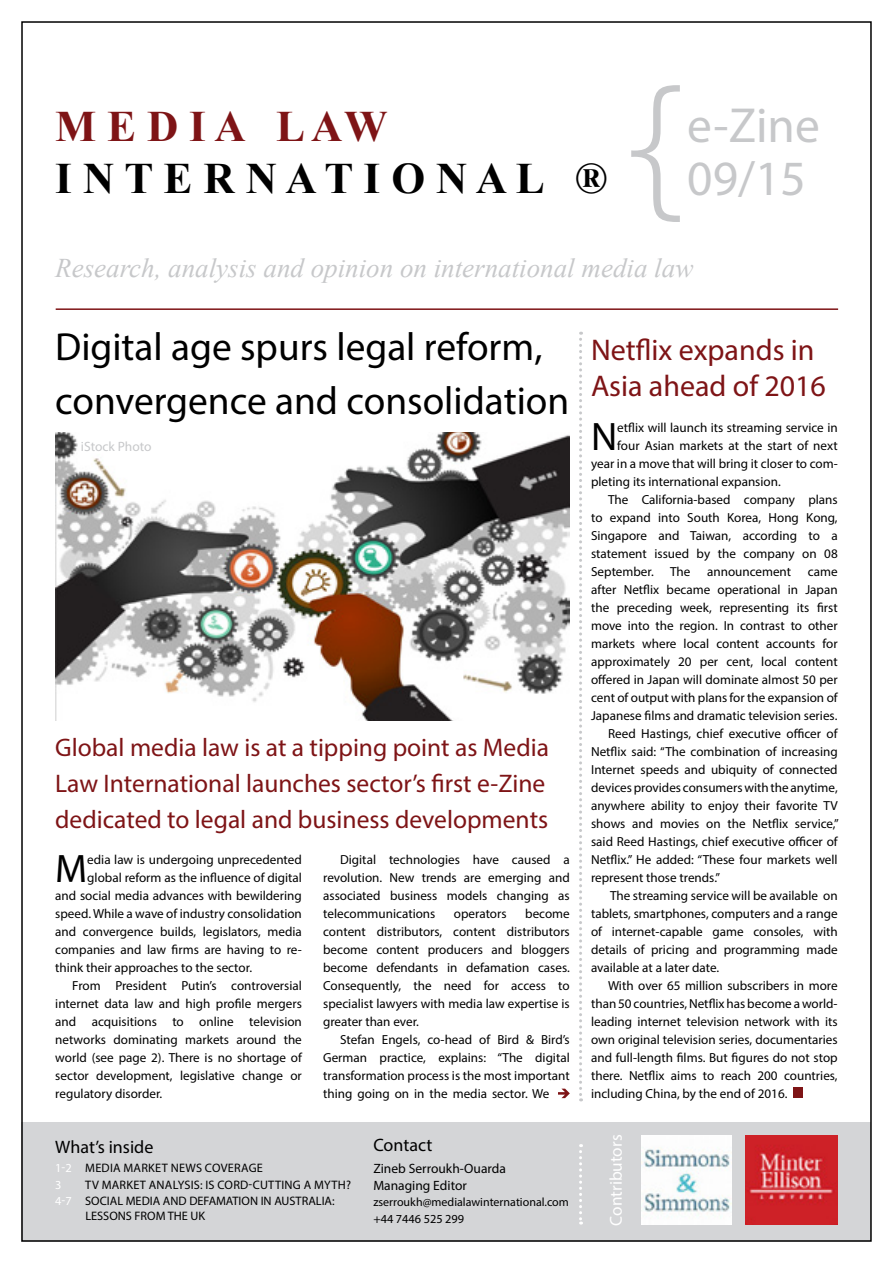
<style>
.page{position:relative;width:893px;height:1263px;background:#fff}
.page>*{position:absolute;margin:0;border:0;box-sizing:border-box;transform-origin:0 0}
.t1{font:49.5px/53.4px "Myriad Pro";color:#c7c8ca}
.t2{font:700 43.5px "Times New Roman";color:#000}
.t3{font:700 43.5px "Times New Roman";color:#7e1416}
.t4{font:39.9px "Myriad Pro";color:#000}
.t5{font:39.3px/54px "Myriad Pro";color:#000}
.t6{font:30px/36px "Myriad Pro";color:#7e1416}
.t7{font:italic 27px "Times New Roman";color:#c7c8ca}
.t8{font:25.5px/36px "Myriad Pro";color:#7e1416}
.t9{font:18px "Myriad Pro";color:#000}
.t10{font:17.25px "Myriad Pro";color:#fff}
.t11{font:13.5px/16.5px "Myriad Pro";color:#000}
.t12{font:13.5px "Myriad Pro";color:#c7c8ca}
.t13{font:13.2px/18px "Myriad Pro";color:#000;text-align:justify}
.t14{font:12.3px/16.5px "Myriad Pro";color:#000}
.t15{font:12.3px/16.5px "Myriad Pro";letter-spacing:.02em;color:#000}
.t16{font:12px "Myriad Pro";color:#000}
.s1{color:#fff}
.s2{color:#d4d5d7}
</style>
<div class="page">
<hr style="left:56px;top:308px;width:782px;height:2px;background:#7e1416">
<div style="left:22px;top:1122px;width:849px;height:119px;background:#d4d5d7"></div>
<img style="left:55px;top:432px;width:515px;height:288px">
<svg style="left:579px;top:332px;width:3px;height:769px"></svg>
<div style="left:793px;top:1087px;width:10px;height:11px;background:#7e1416"></div>
<svg style="left:579px;top:1144px;width:3px;height:80px"></svg>
<svg style="left:558px;top:1089px;width:12px;height:9px"></svg>
<svg style="left:631px;top:85px;width:49px;height:137px"></svg>
<img style="left:745px;top:1135px;width:93px;height:89px">
<img style="left:642px;top:1135px;width:90px;height:89px">
<h2 class="t3" style="left:55px;top:95px;width:334px">M E D I A L A W</h2>
<h2 class="t2" style="left:55px;top:147px;width:554px">I N T E R N A T I O N A L ®</h2>
<h1 class="t1" style="left:687px;top:98px;width:134px">e-Zine<br>09/15</h1>
<h3 class="t7" style="left:55px;top:250px;width:640px">Research, analysis and opinion on international media law</h3>
<h3 class="t5" style="left:55px;top:319px;width:516px">Digital age spurs legal reform, convergence and consolidation</h3>
<h3 class="t6" style="left:591px;top:331px;width:236px">Netflix expands in<br>Asia ahead of 2016</h3>
<h3 class="t4" style="left:591px;top:412px;width:28px">N</h3>
<p class="t13" style="left:617px;top:418px;width:222px">etflix will launch its streaming service in</p>
<p class="t13" style="left:617px;top:436px;width:222px">four Asian markets at the start of next</p>
<p class="t13" style="left:591px;top:454px;width:248px">year in a move that will bring it closer to com-</p>
<p class="t13" style="left:591px;top:472px;width:191px">pleting its international expansion.</p>
<p class="t13" style="left:608px;top:490px;width:231px">The California-based company plans</p>
<p class="t13" style="left:591px;top:508px;width:248px">to expand into South Korea, Hong Kong,</p>
<p class="t13" style="left:591px;top:526px;width:248px">Singapore and Taiwan, according to a</p>
<p class="t13" style="left:591px;top:544px;width:248px">statement issued by the company on 08</p>
<p class="t13" style="left:591px;top:562px;width:101px">September. The</p>
<p class="t13" style="left:707px;top:562px;width:86px">announcement</p>
<p class="t13" style="left:808px;top:562px;width:31px">came</p>
<p class="t13" style="left:591px;top:580px;width:248px">after Netflix became operational in Japan</p>
<p class="t13" style="left:591px;top:598px;width:248px">the preceding week, representing its first</p>
<p class="t13" style="left:591px;top:616px;width:248px">move into the region. In contrast to other</p>
<p class="t13" style="left:591px;top:634px;width:248px">markets where local content accounts for</p>
<p class="t13" style="left:591px;top:652px;width:248px">approximately 20 per cent, local content</p>
<p class="t13" style="left:591px;top:670px;width:248px">offered in Japan will dominate almost 50 per</p>
<p class="t13" style="left:591px;top:688px;width:248px">cent of output with plans for the expansion of</p>
<p class="t13" style="left:591px;top:706px;width:248px">Japanese films and dramatic television series.</p>
<p class="t13" style="left:608px;top:724px;width:231px">Reed Hastings, chief executive officer of</p>
<p class="t13" style="left:591px;top:742px;width:248px">Netflix said: “The combination of increasing</p>
<p class="t13" style="left:591px;top:760px;width:248px">Internet speeds and ubiquity of connected</p>
<p class="t13" style="left:591px;top:778px;width:248px">devices provides consumers with the anytime,</p>
<p class="t13" style="left:591px;top:796px;width:248px">anywhere ability to enjoy their favorite TV</p>
<p class="t13" style="left:591px;top:814px;width:249px">shows and movies on the Netflix service,”</p>
<p class="t13" style="left:591px;top:832px;width:248px">said Reed Hastings, chief executive officer of</p>
<p class="t13" style="left:591px;top:850px;width:248px">Netflix.” He added: “These four markets well</p>
<p class="t13" style="left:591px;top:868px;width:131px">represent those trends.”</p>
<p class="t13" style="left:610px;top:886px;width:229px">The streaming service will be available on</p>
<p class="t13" style="left:591px;top:904px;width:248px">tablets, smartphones, computers and a range</p>
<p class="t13" style="left:591px;top:922px;width:248px">of internet-capable game consoles, with</p>
<p class="t13" style="left:591px;top:940px;width:248px">details of pricing and programming made</p>
<p class="t13" style="left:591px;top:958px;width:130px">available at a later date.</p>
<p class="t13" style="left:608px;top:976px;width:231px">With over 65 million subscribers in more</p>
<p class="t13" style="left:591px;top:994px;width:248px">than 50 countries, Netflix has become a world-</p>
<p class="t13" style="left:591px;top:1012px;width:248px">leading internet television network with its</p>
<p class="t13" style="left:591px;top:1030px;width:248px">own original television series, documentaries</p>
<p class="t13" style="left:591px;top:1048px;width:248px">and full-length films. But figures do not stop</p>
<p class="t13" style="left:591px;top:1066px;width:248px">there. Netflix aims to reach 200 countries,</p>
<p class="t13" style="left:591px;top:1084px;width:198px">including China, by the end of 2016.</p>
<p class="t12" style="left:81px;top:438px;width:72px">iStock Photo</p>
<h3 class="t8" style="left:55px;top:729px;width:495px">Global media law is at a tipping point as Media<br>Law International launches sector’s first e-Zine dedicated to legal and business developments</h3>
<h3 class="t4" style="left:55px;top:844px;width:34px">M</h3>
<p class="t13" style="left:87px;top:850px;width:216px">edia law is undergoing unprecedented</p>
<p class="t13" style="left:323px;top:850px;width:248px;text-indent:17px">Digital technologies have caused a revolution. New trends are emerging and associated business models changing as telecommunications</p>
<p class="t13" style="left:87px;top:868px;width:216px">global reform as the influence of digital</p>
<p class="t13" style="left:55px;top:886px;width:248px">and social media advances with bewildering</p>
<p class="t13" style="left:55px;top:904px;width:248px">speed. While a wave of industry consolidation</p>
<p class="t13" style="left:55px;top:922px;width:248px">and convergence builds, legislators, media</p>
<p class="t13" style="left:55px;top:940px;width:248px">companies and law firms are having to re-</p>
<p class="t13" style="left:55px;top:958px;width:198px">think their approaches to the sector.</p>
<p class="t13" style="left:72px;top:976px;width:231px">From President Putin’s controversial</p>
<p class="t13" style="left:55px;top:994px;width:248px">internet data law and high profile mergers</p>
<p class="t13" style="left:55px;top:1012px;width:248px">and acquisitions to online television</p>
<p class="t13" style="left:55px;top:1030px;width:248px">networks dominating markets around the</p>
<p class="t13" style="left:55px;top:1048px;width:248px">world (see page 2). There is no shortage of</p>
<p class="t13" style="left:55px;top:1066px;width:248px">sector development, legislative change or</p>
<p class="t13" style="left:55px;top:1084px;width:109px">regulatory disorder.</p>
<p class="t13" style="left:323px;top:904px;width:248px;text-indent:202px">become content distributors, content distributors become content producers and bloggers become defendants in defamation cases.<br>Consequently, the need for access to specialist lawyers with media law expertise is greater than ever.</p>
<p class="t13" style="left:323px;top:1030px;width:248px;text-indent:17px">Stefan Engels, co-head of Bird &amp; Bird’s German practice, explains: “The digital transformation process is the most important thing going on in the media sector. We</p>
<p class="t13" style="left:454px;top:904px;width:54px">operators</p>
<h3 class="t9" style="left:55px;top:1135px;width:100px">What’s inside</h3>
<p class="t15" style="left:55px;top:1159px;width:209px"><span class="s1">1-2</span> MEDIA MARKET NEWS COVERAGE<br><span class="s1">3</span></p>
<p class="t14" style="left:55px;top:1176px;width:297px;text-indent:30px">TV MARKET ANALYSIS: IS CORD-CUTTING A MYTH?<br><span class="s1">4-7</span> SOCIAL MEDIA AND DEFAMATION IN AUSTRALIA:</p>
<p class="t14" style="left:55px;top:1207px;width:151px"><span class="s2">DFD</span> LESSONS FROM THE UK</p>
<h3 class="t9" style="left:373px;top:1134px;width:60px">Contact</h3>
<p class="t11" style="left:373px;top:1160px;width:134px">Zineb Serroukh-Ouarda<br>Managing Editor</p>
<p class="t16" style="left:373px;top:1194px;width:197px">zserroukh@medialawinternational.com</p>
<p class="t14" style="left:373px;top:1210px;width:92px">+44 7446 525 299</p>
<h3 class="t10" style="left:606px;top:1226px;width:93px;rotate:-90deg">Contributors</h3>
</div>
